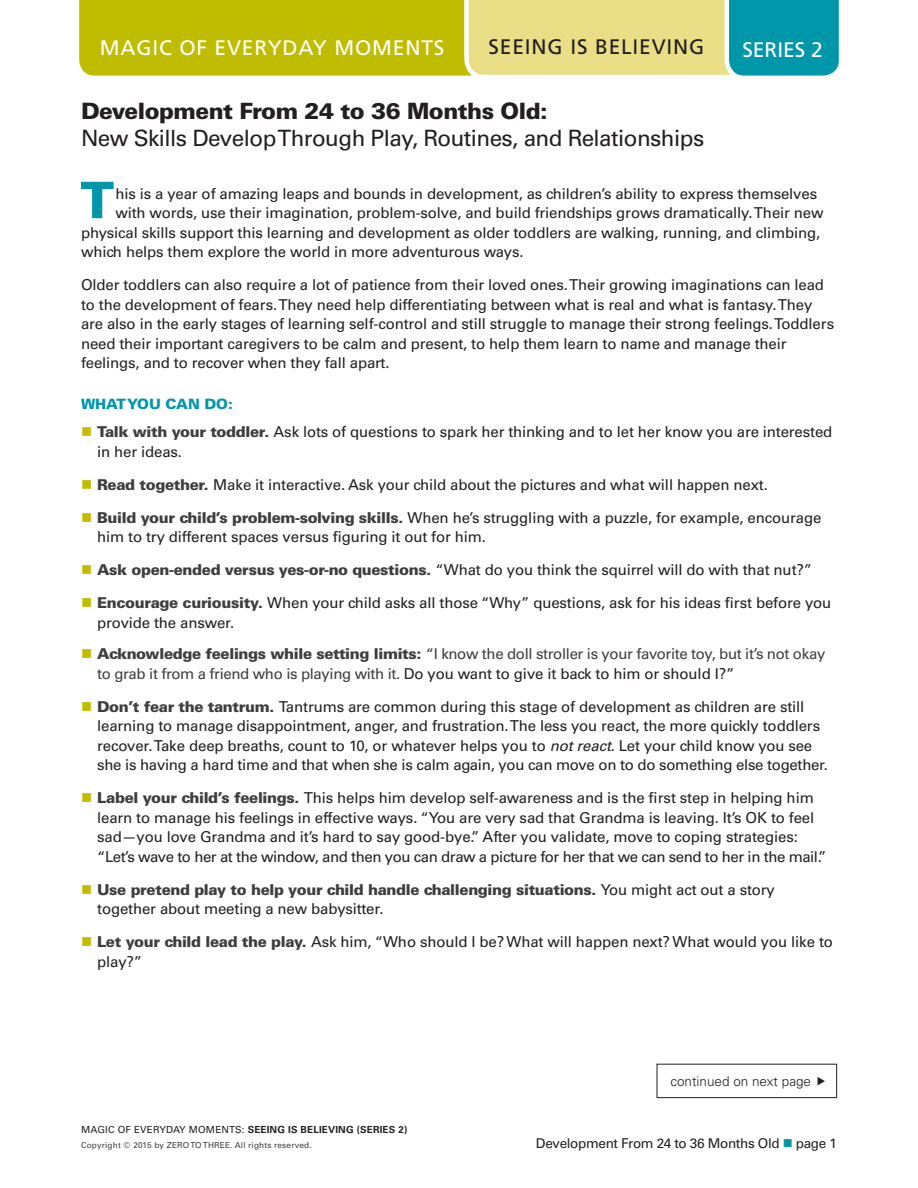
<style>
.page{position:relative;width:918px;height:1188px;background:#fff}
.page>*{position:absolute;margin:0;border:0;box-sizing:border-box;transform-origin:0 0}
.Body_Drop_Cap{font:900 50.4px "Univers LT Std";color:#0097aa}
.Title_of_Sheet{font:22.5px "Univers LT Std";letter-spacing:-.025em;color:#231f20}
.Title_of_Sheet-2{font:900 22.5px "Univers LT Std";letter-spacing:-.025em;color:#231f20}
.t1{font:21px "Frutiger";letter-spacing:.04em;color:#fff}
.t2{font:21px "Frutiger";letter-spacing:.04em;color:#231f20}
.Body_Drop_Cap-2{font:15px/19.5px "Univers LT Std";letter-spacing:-.01em;color:#231f20}
.t3{font:15px/19.5px "Univers LT Std";letter-spacing:-.025em;color:#3e3e3f}
.t4{font:900 15px/19.5px "Univers LT Std";letter-spacing:-.025em;color:#3e3e3f}
.Head_B{font:900 14.25px "Univers LT Std";letter-spacing:-.005em;color:#0097aa}
.t5{font:13.5px "Univers LT Std";letter-spacing:-.025em;color:#231f20}
.Title_of_MEM{font:300 13.5px "Univers LT Std";color:#231f20}
.t6{font:700 9.75px "Univers LT Std";letter-spacing:.02em;color:#231f20}
.Footer_Copyright{font:8.25px "Univers LT Std";letter-spacing:.02em;color:#3e3e3f}
.s1{font-weight:900;color:#3e3e3f}
.s2{font-weight:900}
.s3{color:#231f20}
.s4{font-family:"Univers";font-style:italic}
.s5{font-weight:400;color:#231f20}
.s6{font-weight:400}
.s7{color:#0097aa}
</style>
<div class="page">
<svg style="left:79px;top:0;width:760px;height:76px;background:#b3c349"></svg>
<div style="left:657px;top:1064px;width:180px;height:34px;border:1px solid #231f20"></div>
<p class="t1" style="left:100px;top:35px;width:346px">MAGIC OF EVERYDAY MOMENTS</p>
<p class="t2" style="left:489px;top:35px;width:217px">SEEING IS BELIEVING</p>
<p class="t1" style="left:742px;top:37px;width:82px">SERIES 2</p>
<p class="Title_of_Sheet-2" style="left:81px;top:97px;width:468px">Development From 24 to 36 Months Old:</p>
<p class="Title_of_Sheet" style="left:81px;top:125px;width:625px">New Skills Develop Through Play, Routines, and Relationships</p>
<p class="Body_Drop_Cap" style="left:80px;top:169px;width:35px">T</p>
<p class="Body_Drop_Cap-2" style="left:115px;top:184px;width:703px">his is a year of amazing leaps and bounds in development, as children’s ability to express themselves</p>
<p class="Body_Drop_Cap-2" style="left:115px;top:203px;width:710px">with words, use their imagination, problem-solve, and build friendships grows dramatically. Their new</p>
<p class="Body_Drop_Cap-2" style="left:81px;top:223px;width:741px">physical skills support this learning and development as older toddlers are walking, running, and climbing,</p>
<p class="Body_Drop_Cap-2" style="left:81px;top:242px;width:444px">which helps them explore the world in more adventurous ways.</p>
<p class="Body_Drop_Cap-2" style="left:81px;top:275px;width:755px">Older toddlers can also require a lot of patience from their loved ones. Their growing imaginations can lead to the development of fears. They need help differentiating between what is real and what is fantasy. They are also in the early stages of learning self-control and still struggle to manage their strong feelings. Toddlers need their important caregivers to be calm and present, to help them learn to name and manage their feelings, and to recover when they fall apart.</p>
<p class="Head_B" style="left:81px;top:395px;width:153px">WHAT YOU CAN DO:</p>
<p class="Body_Drop_Cap-2" style="left:97px;top:422px;width:737px"><span class="s1">Talk with your toddler.</span> Ask lots of questions to spark her thinking and to let her know you are interested in her ideas.</p>
<p class="Body_Drop_Cap-2" style="left:97px;top:475px;width:672px"><span class="s1">Read together.</span> Make it interactive. Ask your child about the pictures and what will happen next.</p>
<p class="Body_Drop_Cap-2" style="left:97px;top:508px;width:726px"><span class="s1">Build your child’s problem-solving skills.</span> When he’s struggling with a puzzle, for example, encourage him to try different spaces versus figuring it out for him.</p>
<p class="Body_Drop_Cap-2" style="left:97px;top:560px;width:717px"><span class="s1">Ask open-ended versus yes-or-no questions.</span> “What do you think the squirrel will do with that nut?”</p>
<p class="Body_Drop_Cap-2" style="left:97px;top:593px;width:736px"><span class="s1">Encourage curiousity.</span> When your child asks all those “Why” questions, ask for his ideas first before you provide the answer.</p>
<p class="t3" style="left:97px;top:644px;width:730px"><span class="s2">Acknowledge feelings while setting limits:</span> “I know the doll stroller is your favorite toy, but it’s not okay to grab it from a friend who is playing with it. <span class="s3">Do you want to give it back to him or should I?”</span></p>
<p class="Body_Drop_Cap-2" style="left:97px;top:697px;width:732px"><span class="s1">Don’t fear the tantrum.</span> Tantrums are common during this stage of development as children are still learning to manage disappointment, anger, and frustration. The less you react, the more quickly toddlers recover. Take deep breaths, count to 10, or whatever helps you to <span class="s4">not react</span>. Let your child know you see she is having a hard time and that when she is calm again, you can move on to do something else together.</p>
<p class="Body_Drop_Cap-2" style="left:97px;top:788px;width:731px"><span class="s1">Label your child’s feelings.</span> This helps him develop self-awareness and is the first step in helping him learn to manage his feelings in effective ways. “You are very sad that Grandma is leaving. It’s OK to feel sad—you love Grandma and it’s hard to say good-bye.” After you validate, move to coping strategies: “Let’s wave to her at the window, and then you can draw a picture for her that we can send to her in the mail.”</p>
<p class="t4" style="left:97px;top:879px;width:679px">Use pretend play to help your child handle challenging situations. <span class="s5">You might act out a story together about meeting a new babysitter.</span></p>
<p class="Body_Drop_Cap-2" style="left:97px;top:932px;width:737px"><span class="s1">Let your child lead the play.</span> Ask him, “Who should I be? What will happen next? What would you like to play?”</p>
<p class="Title_of_MEM" style="left:670px;top:1073px;width:142px">continued on next page</p>
<p class="t6" style="left:81px;top:1124px;width:328px"><span class="s6">MAGIC OF EVERYDAY MOMENTS:</span> SEEING IS BELIEVING (SERIES 2)</p>
<p class="Footer_Copyright" style="left:81px;top:1140px;width:232px">Copyright © 2015 by ZERO TO THREE. All rights reserved.</p>
<p class="t5" style="left:536px;top:1135px;width:303px">Development From 24 to 36 Months Old <span class="s7">■</span> page 1</p>
</div>
